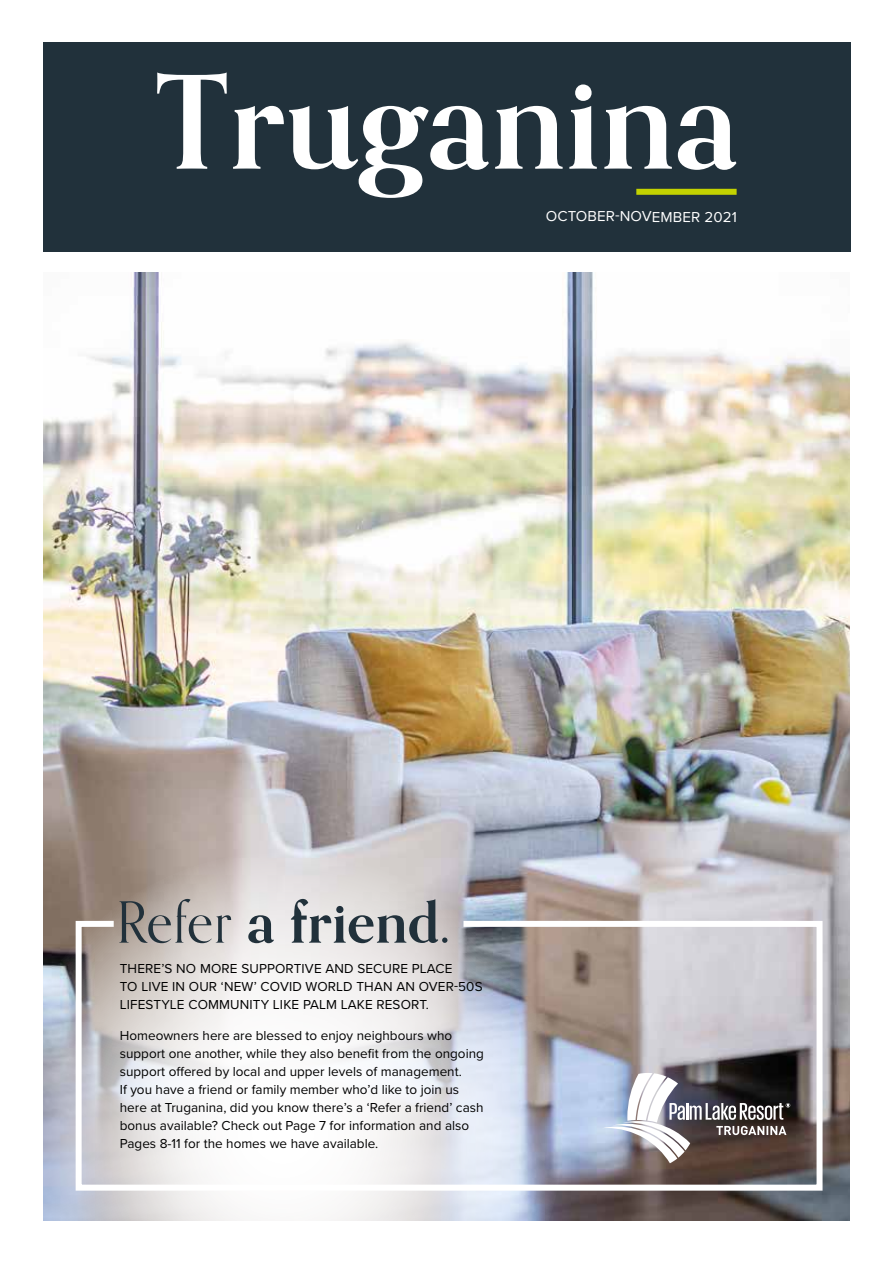
<style>
.page{position:relative;width:893px;height:1263px;background:#fff}
.page>*{position:absolute;margin:0;border:0;box-sizing:border-box;transform-origin:0 0}
.t1{font:700 130.5px "Orpheus Pro";letter-spacing:.01em;color:#fff}
.t2{font:700 57px "Orpheus Pro";letter-spacing:.01em;color:#21313b}
.t3{font:15px "Proxima Nova";color:#fff}
.t4{font:13.5px/18px "Proxima Nova";color:#000}
.s1{font-weight:400}
</style>
<div class="page">
<img style="left:44px;top:272px;width:806px;height:948px">
<svg style="left:43px;top:851px;width:520px;height:370px;background:#c0bdbf"></svg>
<div style="left:43px;top:43px;width:807px;height:209px;background:#21313b"></div>
<div style="left:636px;top:189px;width:101px;height:6px;background:#c3d200"></div>
<svg style="left:73px;top:918px;width:752px;height:275px"></svg>
<h1 class="t1" style="left:156px;top:40px;width:584px">Truganina</h1>
<p class="t3" style="left:546px;top:204px;width:193px;rotate:1deg">OCTOBER-NOVEMBER 2021</p>
<h2 class="t2" style="left:116px;top:886px;width:335px"><span class="s1">Refer</span> a friend.</h2>
<p class="t4" style="left:120px;top:959px;width:364px">THERE’S NO MORE SUPPORTIVE AND SECURE PLACE<br>TO LIVE IN OUR ‘NEW’ COVID WORLD THAN AN OVER-50S<br>LIFESTYLE COMMUNITY LIKE PALM LAKE RESORT.</p>
<p class="t4" style="left:120px;top:1026px;width:366px">Homeowners here are blessed to enjoy neighbours who support one another, while they also benefit from the ongoing support offered by local and upper levels of management.<br>If you have a friend or family member who’d like to join us here at Truganina, did you know there’s a ‘Refer a friend’ cash bonus available? Check out Page 7 for information and also Pages 8-11 for the homes we have available.</p>
</div>
